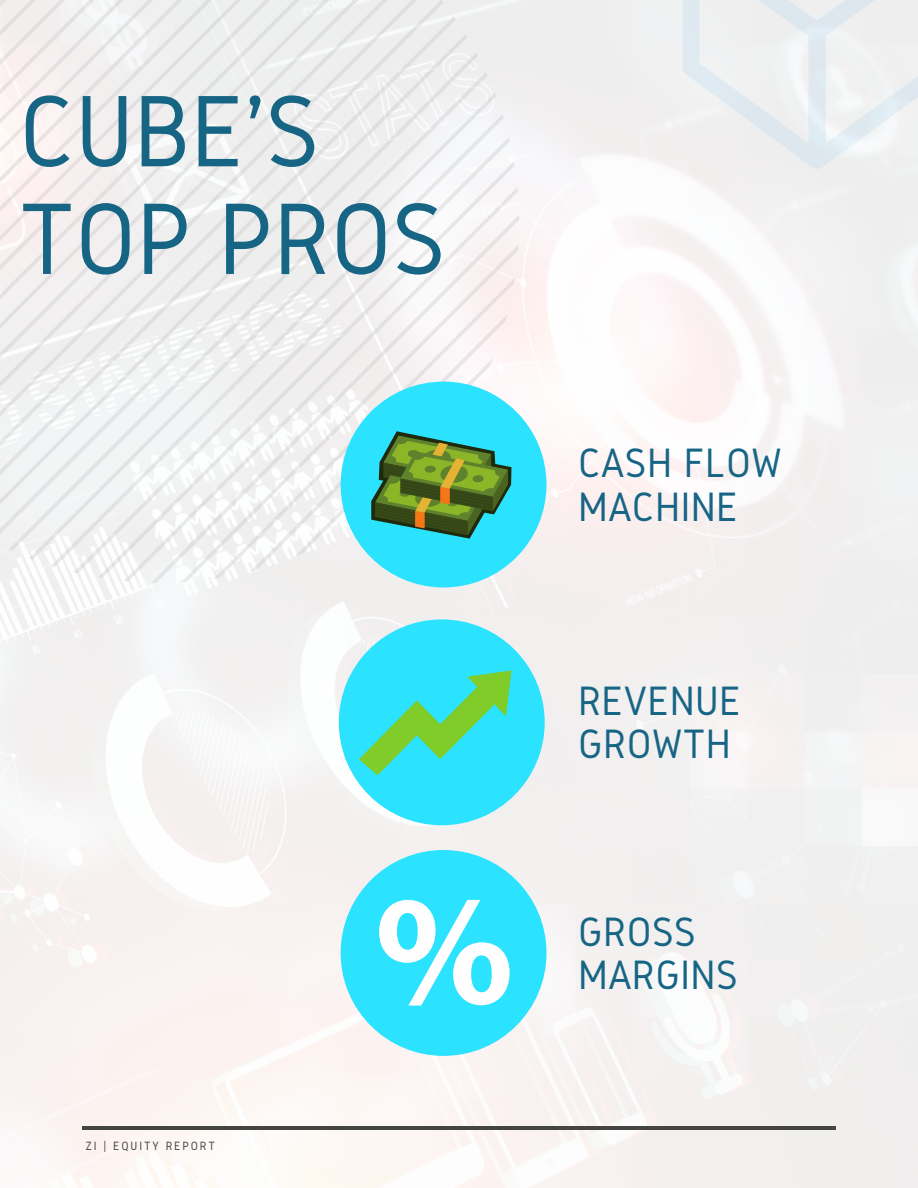
<style>
.page{position:relative;width:918px;height:1188px;background:#fff}
.page>*{position:absolute;margin:0;border:0;box-sizing:border-box;transform-origin:0 0}
.t1{font:105.45px/107.7px "Gidole";color:#176585}
.t2{font:42.6px/43.3px "Gidole";letter-spacing:.01em;color:#176585}
.t3{font:12.45px "Gidole";letter-spacing:.15em;color:#444440}
</style>
<div class="page">
<img style="left:0;top:0;width:918px;height:1188px">
<svg style="left:0;top:0;width:443px;height:16px;fill:#eeefef"></svg>
<svg style="left:0;top:16px;width:456px;height:18px;fill:#eeefef"></svg>
<svg style="left:0;top:34px;width:467px;height:19px;fill:#eeefef"></svg>
<svg style="left:0;top:53px;width:478px;height:489px;fill:#f0efef"></svg>
<svg style="left:9px;top:72px;width:479px;height:479px;fill:#f1efef"></svg>
<svg style="left:29px;top:93px;width:467px;height:467px;fill:#f1f0f0"></svg>
<svg style="left:51px;top:114px;width:453px;height:453px;fill:#f2eff0"></svg>
<svg style="left:74px;top:137px;width:436px;height:436px;fill:#f1eff0"></svg>
<svg style="left:98px;top:161px;width:417px;height:417px;fill:#f1f0f0"></svg>
<svg style="left:124px;top:187px;width:394px;height:394px;fill:#f1f0f0"></svg>
<svg style="left:151px;top:215px;width:368px;height:368px;fill:#f0f0f0"></svg>
<svg style="left:181px;top:245px;width:338px;height:337px;fill:#f1eff0"></svg>
<svg style="left:214px;top:277px;width:301px;height:302px;fill:#f1efef"></svg>
<svg style="left:250px;top:314px;width:258px;height:257px;fill:#f1efef"></svg>
<div style="left:341px;top:382px;width:205px;height:205px;background:#2be2ff;border-radius:50%"></div>
<div style="left:339px;top:619px;width:206px;height:206px;background:#2be2ff;border-radius:50%"></div>
<div style="left:341px;top:850px;width:205px;height:206px;background:#2be2ff;border-radius:50%"></div>
<hr style="left:82px;top:1126px;width:754px;height:3px;background:#444440">
<svg style="left:682px;top:0;width:236px;height:169px"></svg>
<svg style="left:294px;top:358px;width:217px;height:199px"></svg>
<svg style="left:359px;top:670px;width:153px;height:105px"></svg>
<svg style="left:379px;top:900px;width:131px;height:106px"></svg>
<h1 class="t1" style="left:19px;top:76px;width:428px">CUBE'S<br>TOP PROS</h1>
<p class="t3" style="left:85px;top:1139px;width:131px">ZI | EQUITY REPORT</p>
<p class="t2" style="left:578px;top:441px;width:205px">CASH FLOW<br>MACHINE</p>
<p class="t2" style="left:578px;top:679px;width:164px">REVENUE<br>GROWTH</p>
<p class="t2" style="left:578px;top:909px;width:161px">GROSS<br>MARGINS</p>
</div>
